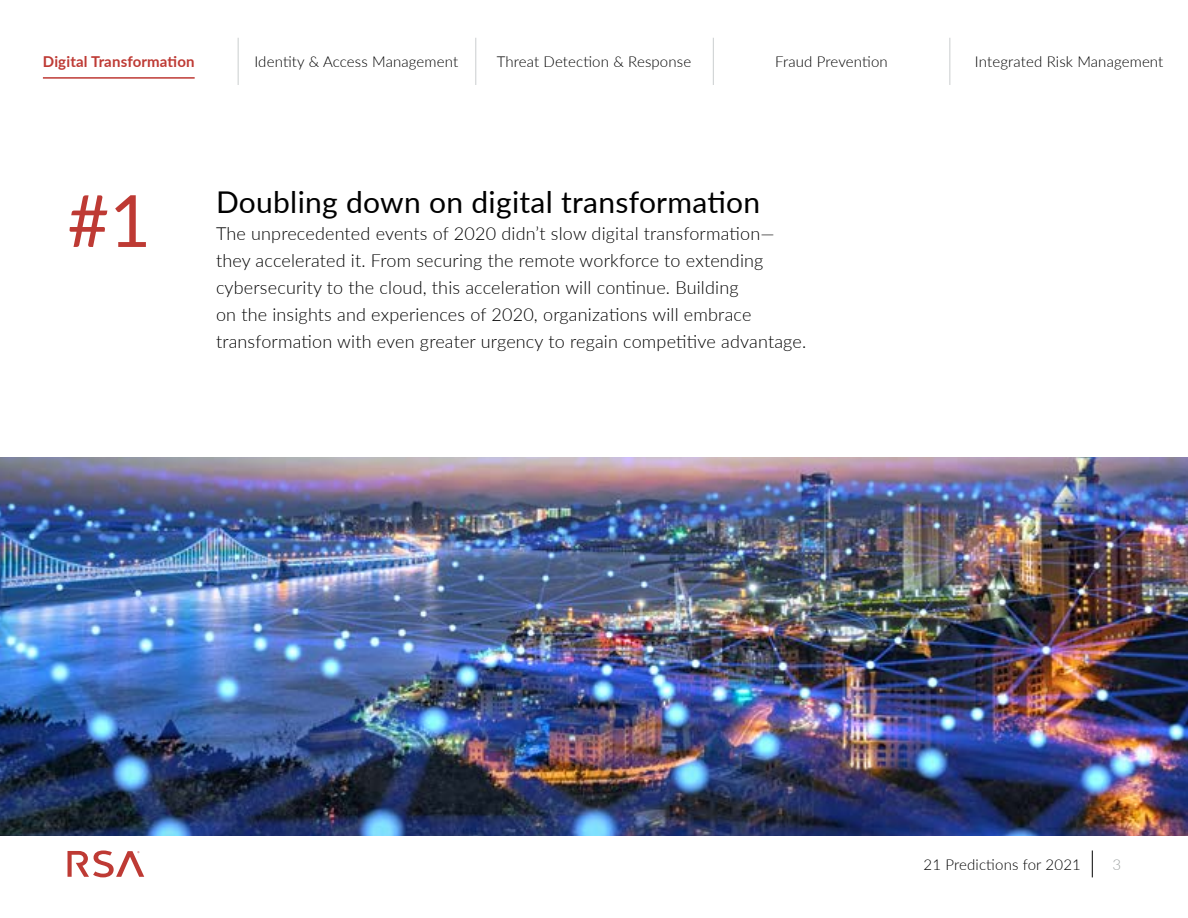
<style>
.page{position:relative;width:1188px;height:918px;background:#fff}
.page>*{position:absolute;margin:0;border:0;box-sizing:border-box;transform-origin:0 0}
.t1{font:72px "Lato";color:#be3a34}
.t2{font:30px "Lato";letter-spacing:.01em;color:#000}
.t3{font:300 18px/27px "Lato";letter-spacing:.01em;color:#000}
.t4{font:300 15px "Lato";letter-spacing:.01em;color:#000}
.t5{font:700 15px "Lato";letter-spacing:.01em;color:#be3a34}
.t6{font:300 15px "Lato";color:#9ea2a2}
</style>
<div class="page">
<svg style="left:1092px;top:850px;width:1px;height:27px"></svg>
<svg style="left:68px;top:851px;width:76px;height:26px"></svg>
<img style="left:0;top:458px;width:1188px;height:378px">
<hr style="left:43px;top:77px;width:152px;height:2px;background:#be3a34">
<hr style="left:238px;top:38px;width:1px;height:47px;background:#d0d3d4">
<hr style="left:475px;top:38px;width:1px;height:47px;background:#d0d3d4">
<hr style="left:713px;top:38px;width:1px;height:47px;background:#d0d3d4">
<hr style="left:949px;top:38px;width:1px;height:47px;background:#d0d3d4">
<p class="t5" style="left:43px;top:51px;width:153px">Digital Transformation</p>
<p class="t4" style="left:254px;top:52px;width:205px">Identity &amp; Access Management</p>
<p class="t4" style="left:497px;top:52px;width:196px">Threat Detection &amp; Response</p>
<p class="t4" style="left:775px;top:52px;width:114px">Fraud Prevention</p>
<p class="t4" style="left:975px;top:52px;width:190px">Integrated Risk Management</p>
<h1 class="t1" style="left:68px;top:169px;width:85px">#1</h1>
<h2 class="t2" style="left:216px;top:181px;width:546px">Doubling down on digital transformation</h2>
<p class="t3" style="left:216px;top:220px;width:592px">The unprecedented events of 2020 didn’t slow digital transformation— they accelerated it. From securing the remote workforce to extending cybersecurity to the cloud, this acceleration will continue. Building<br>on the insights and experiences of 2020, organizations will embrace transformation with even greater urgency to regain competitive advantage.</p>
<p class="t4" style="left:924px;top:854px;width:159px">21 Predictions for 2021</p>
<p class="t6" style="left:1112px;top:854px;width:10px">3</p>
</div>
